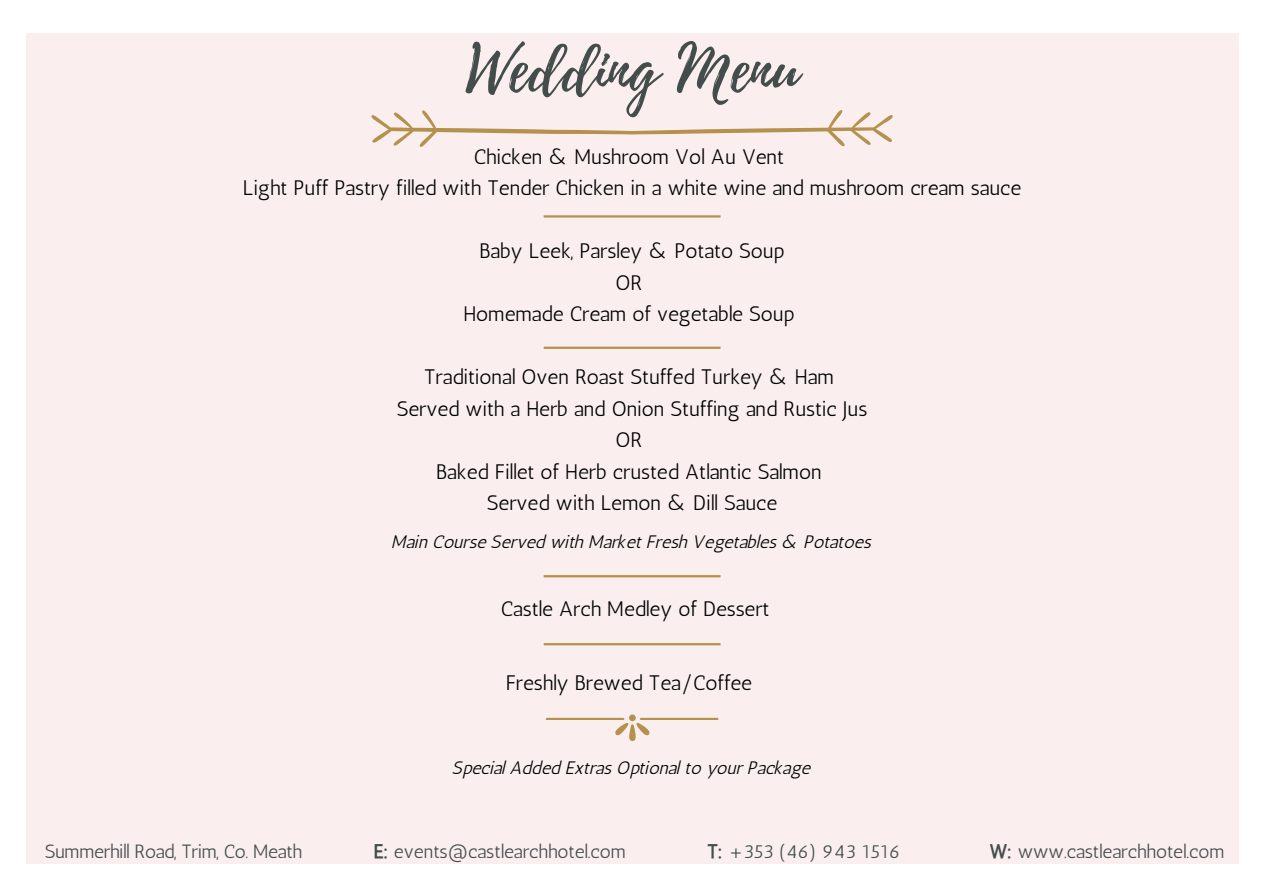
<style>
.page{position:relative;width:1263px;height:894px;background:#fff}
.page>*{position:absolute;margin:0;border:0;box-sizing:border-box;transform-origin:0 0}
.t1{font:64.65px "Playlist Script";color:#434d4b}
.t2{font:21px/31.5px "Antic";letter-spacing:-.005em;color:#000;text-align:center}
.t3{font:19.2px "Antic";letter-spacing:-.005em;color:#434d4b}
.t4{font:18px "CA Generated";letter-spacing:-.005em;color:#000}
.s1{font-family:"CA Generated"}
</style>
<div class="page">
<div style="left:26px;top:33px;width:1212px;height:830px;background:#faeeee"></div>
<svg style="left:371px;top:110px;width:522px;height:36px"></svg>
<div style="left:629px;top:714px;width:7px;height:7px;background:#b4914c;border-radius:50%"></div>
<svg style="left:615px;top:722px;width:35px;height:18px"></svg>
<hr style="left:546px;top:717px;width:78px;height:2px;background:#b4914c">
<hr style="left:640px;top:717px;width:78px;height:2px;background:#b4914c">
<hr style="left:544px;top:215px;width:177px;height:2px;background:#b4914c">
<hr style="left:544px;top:346px;width:177px;height:3px;background:#b4914c">
<hr style="left:544px;top:575px;width:177px;height:2px;background:#b4914c">
<hr style="left:544px;top:643px;width:177px;height:2px;background:#b4914c">
<h1 class="t1" style="left:466px;top:23px;width:335px">Wedding Menu</h1>
<p class="t2" style="left:243px;top:141px;width:780px">Chicken &amp; Mushroom Vol Au Vent<br>Light Puff Pastry filled with Tender Chicken in a white wine and mushroom cream sauce</p>
<p class="t2" style="left:463px;top:235px;width:333px">Baby Leek, Parsley &amp; Potato Soup<br>OR<br>Homemade Cream of vegetable Soup</p>
<p class="t2" style="left:397px;top:361px;width:472px">Traditional Oven Roast Stuffed Turkey &amp; Ham Served with a Herb and Onion Stuffing and Rustic Jus OR<br>Baked Fillet of Herb crusted Atlantic Salmon<br>Served with Lemon &amp; Dill Sauce</p>
<p class="t4" style="left:392px;top:530px;width:481px">Main Course Served with Market Fresh Vegetables &amp; Potatoes</p>
<p class="t2" style="left:501px;top:593px;width:270px">Castle Arch Medley of Dessert</p>
<p class="t2" style="left:506px;top:666px;width:248px">Freshly Brewed Tea/Coffee</p>
<p class="t4" style="left:453px;top:756px;width:359px">Special Added Extras Optional to your Package</p>
<p class="t3" style="left:45px;top:839px;width:259px">Summerhill Road, Trim, Co. Meath</p>
<p class="t3" style="left:374px;top:839px;width:253px"><span class="s1">E:</span> events@castlearchhotel.com</p>
<p class="t3" style="left:707px;top:839px;width:195px"><span class="s1">T:</span> +353 (46) 943 1516</p>
<p class="t3" style="left:990px;top:839px;width:236px"><span class="s1">W:</span> www.castlearchhotel.com</p>
</div>
